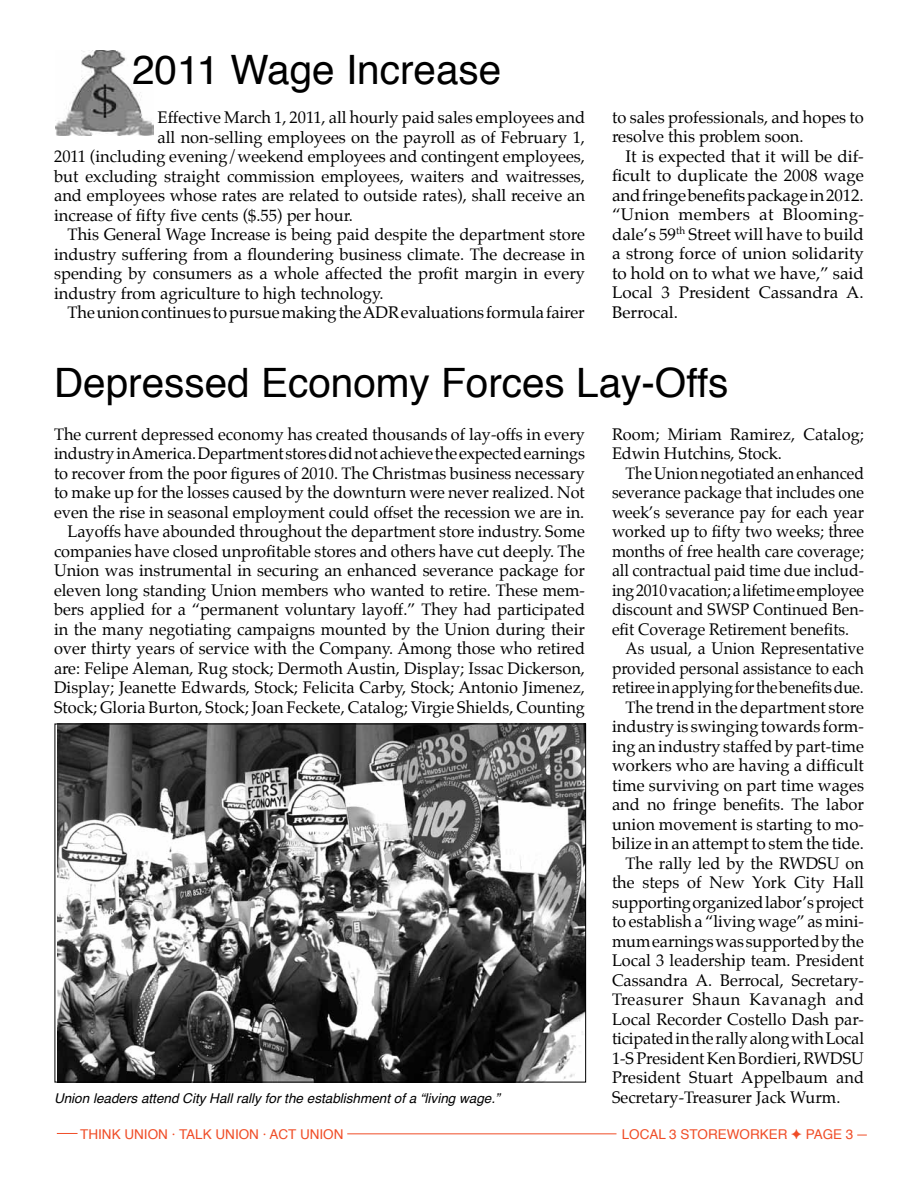
<style>
.page{position:relative;width:918px;height:1188px;background:#fff}
.page>*{position:absolute;margin:0;border:0;box-sizing:border-box;transform-origin:0 0}
.t1{font:40.5px "Helvetica";color:#000}
.t2{font:16.5px/19.5px "Palatino";color:#000}
.t3{font:16.5px "Palatino";color:#000;scale:.96 1}
.t4{font:16.5px "Palatino";color:#000;scale:.95 1}
.t5{font:16.5px "Palatino";letter-spacing:.03em;color:#000}
.t6{font:italic 13.5px "Helvetica";color:#000}
.t7{font:13.5px "Helvetica";color:#f04d27}
.s1{font-family:"Monotype Sorts"}
</style>
<div class="page">
<hr style="left:347px;top:1133px;width:269px;height:1px;background:#f04d27">
<svg style="left:57px;top:1133px;width:21px;height:1px"></svg>
<img style="left:55px;top:51px;width:98px;height:85px">
<img style="left:57px;top:726px;width:527px;height:354px">
<h1 class="t1" style="left:132px;top:39px;width:371px">2011 Wage I ncrease</h1>
<p class="t2" style="left:158px;top:108px;width:429px">Effective March 1, 2011, all hourly paid sales employees and</p>
<p class="t2" style="left:158px;top:127px;width:429px">all non-selling employees on the payroll as of February 1,</p>
<p class="t2" style="left:54px;top:147px;width:533px">2011 (including evening/weekend employees and contingent employees,</p>
<p class="t2" style="left:54px;top:166px;width:533px">but excluding straight commission employees, waiters and waitresses,</p>
<p class="t2" style="left:54px;top:186px;width:533px">and employees whose rates are related to outside rates), shall receive an</p>
<p class="t2" style="left:54px;top:205px;width:301px">increase of fifty five cents ($.55) per hour.</p>
<p class="t2" style="left:68px;top:225px;width:519px">This General Wage Increase is being paid despite the department store</p>
<p class="t2" style="left:54px;top:244px;width:532px">industry suffering from a floundering business climate. The decrease in</p>
<p class="t2" style="left:54px;top:264px;width:533px">spending by consumers as a whole affected the profit margin in every</p>
<p class="t2" style="left:54px;top:283px;width:331px">industry from agriculture to high technology.</p>
<p class="t2" style="left:68px;top:303px;width:519px">The union continues to pursue making the ADR evaluations formula fairer</p>
<p class="t2" style="left:612px;top:107px;width:254px">to sales professionals, and hopes to resolve this problem soon.</p>
<p class="t2" style="left:612px;top:146px;width:254px;text-align:justify;text-indent:13px">It is expected that it will be dif&shy;ficult to duplicate the 2008 wage and fringe benefits package in 2012. “Union members at Blooming&shy;dale’s 59<sup>th</sup> Street will have to build a strong force of union solidarity to hold on to what we have,” said Local 3 President Cassandra A.<br>Berrocal.</p>
<h1 class="t1" style="left:54px;top:351px;width:676px">Depressed Economy Forces Lay-Offs</h1>
<p class="t2" style="left:54px;top:424px;width:533px;text-align:right">The current depressed economy has created thousands of lay-offs in every industry in America. Department stores did not achieve the expected earnings to recover from the poor figures of 2010. The Christmas business necessary to make up for the losses caused by the downturn were never realized. Not even the rise in seasonal employment could offset the recession we are in.<br>Layoffs have abounded throughout the department store industry. Some companies have closed unprofitable stores and others have cut deeply. The Union was instrumental in securing an enhanced severance package for eleven long standing Union members who wanted to retire. These mem&shy;bers applied for a “permanent voluntary layoff.” They had participated in the many negotiating campaigns mounted by the Union during their over thirty years of service with the Company. Among those who retired are: Felipe Aleman, Rug stock; Dermoth Austin, Display; Issac Dickerson, Display; Jeanette Edwards, Stock; Felicita Carby, Stock; Antonio Jimenez, Stock; Gloria Burton, Stock; Joan Feckete, Catalog; Virgie Shields, Counting</p>
<p class="t2" style="left:612px;top:424px;width:253px">Room; Miriam Ramirez, Catalog;<br>Edwin Hutchins, Stock.</p>
<p class="t3" style="left:625px;top:459px;width:250px">The Union negotiated an enhanced</p>
<p class="t3" style="left:612px;top:479px;width:264px">severance package that includes one</p>
<p class="t3" style="left:612px;top:498px;width:264px">week’s severance pay for each year</p>
<p class="t3" style="left:612px;top:518px;width:264px">worked up to fifty two weeks; three</p>
<p class="t3" style="left:612px;top:537px;width:264px">months of free health care coverage;</p>
<p class="t3" style="left:612px;top:557px;width:264px">all contractual paid time due includ-</p>
<p class="t3" style="left:612px;top:576px;width:264px">ing 2010 vacation; a lifetime employee</p>
<p class="t3" style="left:612px;top:596px;width:264px">discount and SWSP Continued Ben-</p>
<p class="t3" style="left:612px;top:615px;width:249px">efit Coverage Retirement benefits.</p>
<p class="t4" style="left:625px;top:635px;width:253px">As usual, a Union Representative</p>
<p class="t4" style="left:612px;top:654px;width:267px">provided personal assistance to each</p>
<p class="t4" style="left:612px;top:674px;width:267px">retiree in applying for the benefits due.</p>
<p class="t2" style="left:625px;top:697px;width:240px">The trend in the department store</p>
<p class="t2" style="left:612px;top:717px;width:253px">industry is swinging towards form-</p>
<p class="t2" style="left:612px;top:736px;width:253px">ing an industry staffed by part-time</p>
<p class="t2" style="left:612px;top:756px;width:253px">workers who are having a difficult</p>
<p class="t2" style="left:612px;top:775px;width:254px">time surviving on part time wages</p>
<p class="t2" style="left:612px;top:795px;width:254px">and no fringe benefits. The labor</p>
<p class="t2" style="left:612px;top:814px;width:253px">union movement is starting to mo-</p>
<p class="t2" style="left:612px;top:834px;width:253px">bilize in an attempt to stem the tide.</p>
<p class="t2" style="left:626px;top:853px;width:240px">The rally led by the RWDSU on</p>
<p class="t2" style="left:612px;top:873px;width:253px">the steps of New York City Hall</p>
<p class="t2" style="left:612px;top:892px;width:253px">supporting organized labor’s project</p>
<p class="t2" style="left:612px;top:912px;width:254px">to establish a “living wage” as mini-</p>
<p class="t2" style="left:612px;top:931px;width:253px">mum earnings was supported by the</p>
<p class="t2" style="left:612px;top:951px;width:254px">Local 3 leadership team. President</p>
<p class="t2" style="left:612px;top:970px;width:254px">Cassandra A. Berrocal, Secretary-</p>
<p class="t5" style="left:612px;top:986px;width:254px">Treasurer Shaun Kavanagh and</p>
<p class="t2" style="left:612px;top:1009px;width:254px">Local Recorder Costello Dash par-</p>
<p class="t2" style="left:612px;top:1029px;width:254px">ticipated in the rally along with Local</p>
<p class="t2" style="left:612px;top:1048px;width:253px">1-S President Ken Bordieri, RWDSU</p>
<p class="t2" style="left:612px;top:1068px;width:254px">President Stuart Appelbaum and</p>
<p class="t6" style="left:54px;top:1088px;width:447px">Union leaders attend City Hall rally for the establishment of a “living wage.”</p>
<p class="t2" style="left:612px;top:1087px;width:230px">Secretary-Treasurer Jack Wurm.</p>
<p class="t7" style="left:80px;top:1123px;width:265px">Think union · talk union · Act union</p>
<p class="t7" style="left:622px;top:1123px;width:19px">LOCA</p>
<p class="t7" style="left:658px;top:1123px;width:42px">L 3 STOR</p>
<p class="t7" style="left:718px;top:1123px;width:137px">EWORKER <span class="s1">F</span> PAGE 3</p>
</div>
